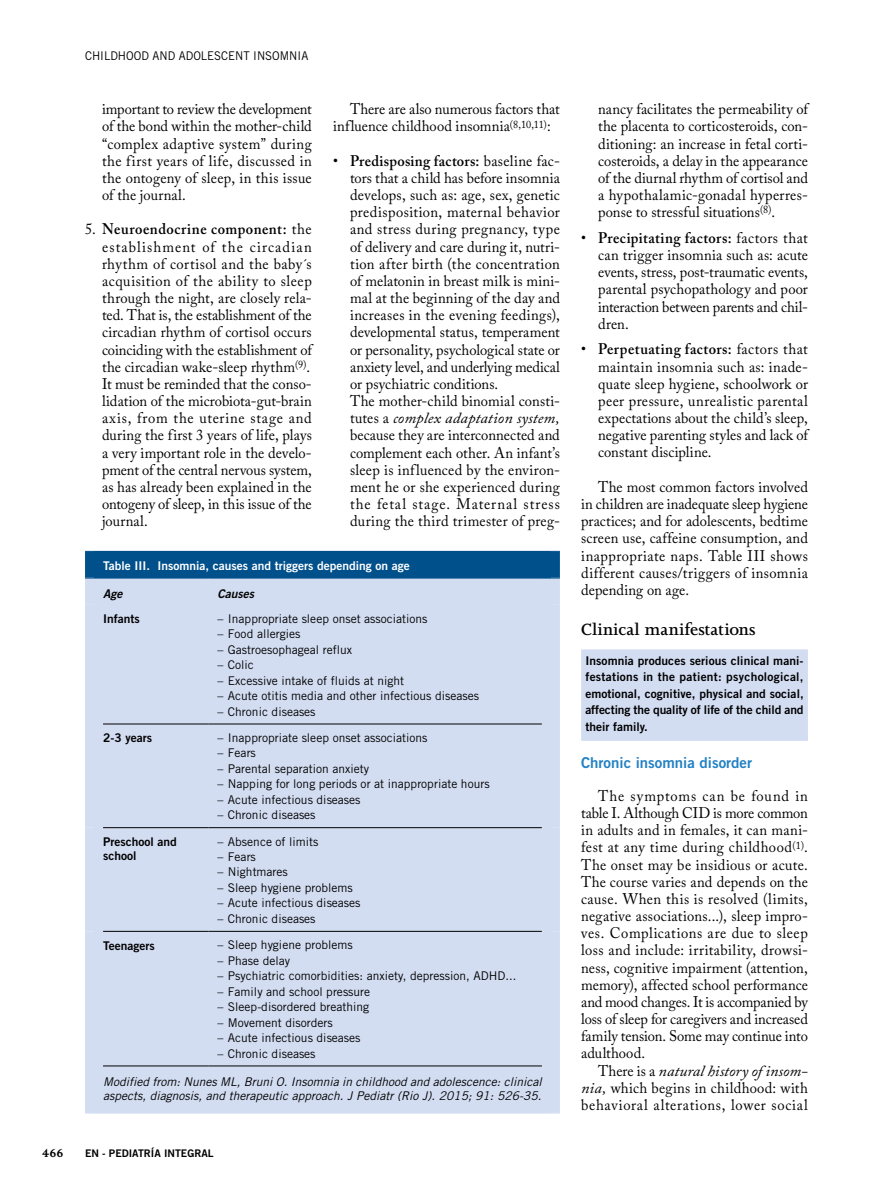
<style>
.page{position:relative;width:893px;height:1191px;background:#fff}
.page>*{position:absolute;margin:0;border:0;box-sizing:border-box;transform-origin:0 0}
.t1{font:600 18.75px "Joanna MT Std";letter-spacing:.005em;color:#000}
.t2{font:15.3px/17.1px "Adobe Caslon Pro";letter-spacing:.01em;color:#000;text-align:justify;scale:.95 1}
.t3{font:15px "Trade Gothic Bold Two";color:#2281c4}
.t4{font:700 13.5px "Joanna MT Std";color:#000}
.t5{font:12px "Trade Gothic";color:#000}
.t6{font:12px/16.5px "Trade Gothic Bold Two";color:#000;text-align:justify}
.t7{font:italic 12px/14.4px "Trade Gothic";color:#000}
.t8{font:12px "Trade Gothic Bold Two";color:#fff}
.t9{font:12px "Trade Gothic";color:#000;scale:.95 1}
.t10{font:italic 12px "Trade Gothic Bold Two";color:#000}
.t11{font:10.5px "Trade Gothic Bold Two";color:#000}
.s1{font-weight:600}
.s2{font-style:italic}
</style>
<div class="page">
<div style="left:581px;top:649px;width:227px;height:92px;background:#d3ddf2"></div>
<div style="left:94px;top:551px;width:457px;height:27px;background:#00508c"></div>
<div style="left:103px;top:579px;width:439px;height:533px;background:#d3ddf2"></div>
<div style="left:199px;top:578px;width:18px;height:27px;background:#d3ddf2"></div>
<div style="left:199px;top:605px;width:18px;height:119px;background:#d3ddf2"></div>
<div style="left:199px;top:724px;width:18px;height:103px;background:#d3ddf2"></div>
<div style="left:199px;top:828px;width:18px;height:103px;background:#d3ddf2"></div>
<div style="left:199px;top:931px;width:18px;height:134px;background:#d3ddf2"></div>
<hr style="left:103px;top:723px;width:105px;height:1px;background:#000">
<hr style="left:208px;top:723px;width:334px;height:1px;background:#000">
<hr style="left:103px;top:827px;width:105px;height:1px;background:#000">
<hr style="left:208px;top:827px;width:334px;height:1px;background:#000">
<hr style="left:103px;top:931px;width:105px;height:1px;background:#000">
<hr style="left:208px;top:931px;width:334px;height:1px;background:#000">
<div style="left:85px;top:1066px;width:18px;height:46px;background:#d3ddf2"></div>
<div style="left:542px;top:1066px;width:18px;height:46px;background:#d3ddf2"></div>
<hr style="left:85px;top:1112px;width:123px;height:1px;background:#d3ddf2">
<hr style="left:208px;top:1112px;width:352px;height:1px;background:#d3ddf2">
<div style="left:85px;top:605px;width:18px;height:119px;background:#d3ddf2"></div>
<div style="left:542px;top:605px;width:18px;height:119px;background:#d3ddf2"></div>
<div style="left:85px;top:724px;width:18px;height:103px;background:#d3ddf2"></div>
<div style="left:542px;top:724px;width:18px;height:103px;background:#d3ddf2"></div>
<div style="left:85px;top:827px;width:18px;height:104px;background:#d3ddf2"></div>
<div style="left:542px;top:827px;width:18px;height:104px;background:#d3ddf2"></div>
<div style="left:85px;top:931px;width:18px;height:135px;background:#d3ddf2"></div>
<div style="left:542px;top:931px;width:18px;height:135px;background:#d3ddf2"></div>
<hr style="left:103px;top:1065px;width:105px;height:1px;background:#000">
<hr style="left:208px;top:1065px;width:334px;height:1px;background:#000">
<div style="left:85px;top:578px;width:18px;height:27px;background:#d3ddf2"></div>
<div style="left:542px;top:578px;width:18px;height:27px;background:#d3ddf2"></div>
<div style="left:85px;top:551px;width:18px;height:27px;background:#00508c"></div>
<div style="left:542px;top:551px;width:18px;height:27px;background:#00508c"></div>
<hr style="left:85px;top:578px;width:123px;height:1px;background:#00508c">
<hr style="left:208px;top:578px;width:352px;height:1px;background:#00508c">
<p class="t9" style="left:85px;top:49px;width:236px">Childhood and adolescent insomnia</p>
<p class="t2" style="left:102px;top:100px;width:222px">important to review the development of the bond within the mother-child “complex adaptive system” during the first years of life, discussed in the ontogeny of sleep, in this issue of the journal.</p>
<p class="t2" style="left:102px;top:221px;width:222px;text-indent:-17px">5. <span class="s1">Neuroendocrine component:</span> the establishment of the circadian rhythm of cortisol and the baby´s acquisition of the ability to sleep through the night, are closely rela&shy;ted. That is, the establishment of the circadian rhythm of cortisol occurs coinciding with the establishment of the circadian wake-sleep rhythm<sup>(9)</sup>.<br>It must be reminded that the conso&shy;lidation of the microbiota-gut-brain axis, from the uterine stage and during the first 3 years of life, plays a very important role in the develo&shy;pment of the central nervous system, as has already been explained in the ontogeny of sleep, in this issue of the journal.</p>
<p class="t2" style="left:333px;top:100px;width:240px;text-indent:17px">There are also numerous factors that influence childhood insomnia<sup>(8,10,11)</sup>:</p>
<p class="t2" style="left:350px;top:152px;width:222px;text-align:left;text-indent:-17px">• <span class="s1">Predisposing factors:</span> baseline fac&shy;tors that a child has before insomnia develops, such as: age, sex, genetic predisposition, maternal behavior and stress during pregnancy, type of delivery and care during it, nutri&shy;tion after birth (the concentration of melatonin in breast milk is mini&shy;mal at the beginning of the day and increases in the evening feedings), developmental status, temperament or personality, psychological state or anxiety level, and underlying medical or psychiatric conditions.<br>The mother-child binomial consti&shy;tutes a <span class="s2">complex adaptation system, </span>because they are interconnected and complement each other. An infant’s sleep is influenced by the environ&shy;ment he or she experienced during the fetal stage. Maternal stress during the third trimester of preg-</p>
<p class="t8" style="left:103px;top:558px;width:308px">Table III. Insomnia, causes and triggers depending on age</p>
<p class="t10" style="left:103px;top:587px;width:21px">Age</p>
<p class="t10" style="left:217px;top:587px;width:38px">Causes</p>
<p class="t6" style="left:103px;top:610px;width:38px">Infants</p>
<p class="t5" style="left:217px;top:611px;width:212px">– Inappropriate sleep onset associations</p>
<p class="t5" style="left:217px;top:626px;width:84px">– Food allergies</p>
<p class="t5" style="left:217px;top:642px;width:136px">– Gastroesophageal reflux</p>
<p class="t5" style="left:217px;top:657px;width:38px">– Colic</p>
<p class="t5" style="left:217px;top:673px;width:188px">– Excessive intake of fluids at night</p>
<p class="t5" style="left:217px;top:688px;width:263px">– Acute otitis media and other infectious diseases</p>
<p class="t5" style="left:217px;top:704px;width:100px">– Chronic diseases</p>
<p class="t6" style="left:103px;top:729px;width:50px">2-3 years</p>
<p class="t5" style="left:217px;top:730px;width:212px">– Inappropriate sleep onset associations</p>
<p class="t5" style="left:217px;top:746px;width:40px">– Fears</p>
<p class="t5" style="left:217px;top:761px;width:153px">– Parental separation anxiety</p>
<p class="t5" style="left:217px;top:776px;width:274px">– Napping for long periods or at inappropriate hours</p>
<p class="t5" style="left:217px;top:792px;width:145px">– Acute infectious diseases</p>
<p class="t5" style="left:217px;top:807px;width:100px">– Chronic diseases</p>
<p class="t6" style="left:103px;top:834px;width:75px;line-height:14.4px">Preschool and school</p>
<p class="t5" style="left:217px;top:834px;width:103px">– Absence of limits</p>
<p class="t5" style="left:217px;top:849px;width:40px">– Fears</p>
<p class="t5" style="left:217px;top:865px;width:72px">– Nightmares</p>
<p class="t5" style="left:217px;top:880px;width:137px">– Sleep hygiene problems</p>
<p class="t5" style="left:217px;top:896px;width:145px">– Acute infectious diseases</p>
<p class="t5" style="left:217px;top:911px;width:100px">– Chronic diseases</p>
<p class="t6" style="left:103px;top:937px;width:53px">Teenagers</p>
<p class="t5" style="left:217px;top:937px;width:137px">– Sleep hygiene problems</p>
<p class="t5" style="left:217px;top:953px;width:74px">– Phase delay</p>
<p class="t5" style="left:217px;top:968px;width:301px">– Psychiatric comorbidities: anxiety, depression, ADHD...</p>
<p class="t5" style="left:217px;top:984px;width:154px">– Family and school pressure</p>
<p class="t5" style="left:217px;top:999px;width:153px">– Sleep-disordered breathing</p>
<p class="t5" style="left:217px;top:1015px;width:117px">– Movement disorders</p>
<p class="t5" style="left:217px;top:1030px;width:145px">– Acute infectious diseases</p>
<p class="t5" style="left:217px;top:1046px;width:100px">– Chronic diseases</p>
<p class="t7" style="left:103px;top:1074px;width:440px">Modified from: Nunes ML, Bruni O. Insomnia in childhood and adolescence: clinical aspects, diagnosis, and therapeutic approach. J Pediatr (Rio J). 2015; 91: 526-35.</p>
<p class="t4" style="left:42px;top:1145px;width:23px">466</p>
<p class="t11" style="left:85px;top:1146px;width:130px">en - PEDIATRÍA INTEGRAL</p>
<p class="t2" style="left:598px;top:100px;width:222px">nancy facilitates the permeability of the placenta to corticosteroids, con&shy;ditioning: an increase in fetal corti&shy;costeroids, a delay in the appearance of the diurnal rhythm of cortisol and a hypothalamic-gonadal hyperres&shy;ponse to stressful situations<sup>(8)</sup>.</p>
<p class="t2" style="left:598px;top:229px;width:222px;text-indent:-17px">• <span class="s1">Precipitating factors:</span> factors that can trigger insomnia such as: acute events, stress, post-traumatic events, parental psychopathology and poor interaction between parents and chil&shy;dren.</p>
<p class="t2" style="left:598px;top:340px;width:222px;text-indent:-17px">• <span class="s1">Perpetuating factors:</span> factors that maintain insomnia such as: inade&shy;quate sleep hygiene, schoolwork or peer pressure, unrealistic parental expectations about the child’s sleep, negative parenting styles and lack of constant discipline.</p>
<p class="t2" style="left:581px;top:478px;width:240px;text-indent:17px">The most common factors involved in children are inadequate sleep hygiene practices; and for adolescents, bedtime screen use, caffeine consumption, and inappropriate naps. Table III shows different causes/triggers of insomnia depending on age.</p>
<p class="t1" style="left:581px;top:619px;width:176px">Clinical manifestations</p>
<p class="t6" style="left:585px;top:652px;width:220px">Insomnia produces serious clinical mani&shy;festations in the patient: psychological, emotional, cognitive, physical and social, affecting the quality of life of the child and their family.</p>
<p class="t3" style="left:581px;top:753px;width:172px">Chronic insomnia disorder</p>
<p class="t2" style="left:581px;top:787px;width:240px;text-indent:17px">The symptoms can be found in table I. Although CID is more common in adults and in females, it can mani&shy;fest at any time during childhood<sup>(1)</sup>.<br>The onset may be insidious or acute.<br>The course varies and depends on the cause. When this is resolved (limits, negative associations...), sleep impro&shy;ves. Complications are due to sleep loss and include: irritability, drowsi&shy;ness, cognitive impairment (attention, memory), affected school performance and mood changes. It is accompanied by loss of sleep for caregivers and increased family tension. Some may continue into adulthood.</p>
<p class="t2" style="left:581px;top:1061px;width:240px;text-indent:17px">There is a <span class="s2">natural history of insom&shy;nia,</span> which begins in childhood: with behavioral alterations, lower social</p>
</div>
